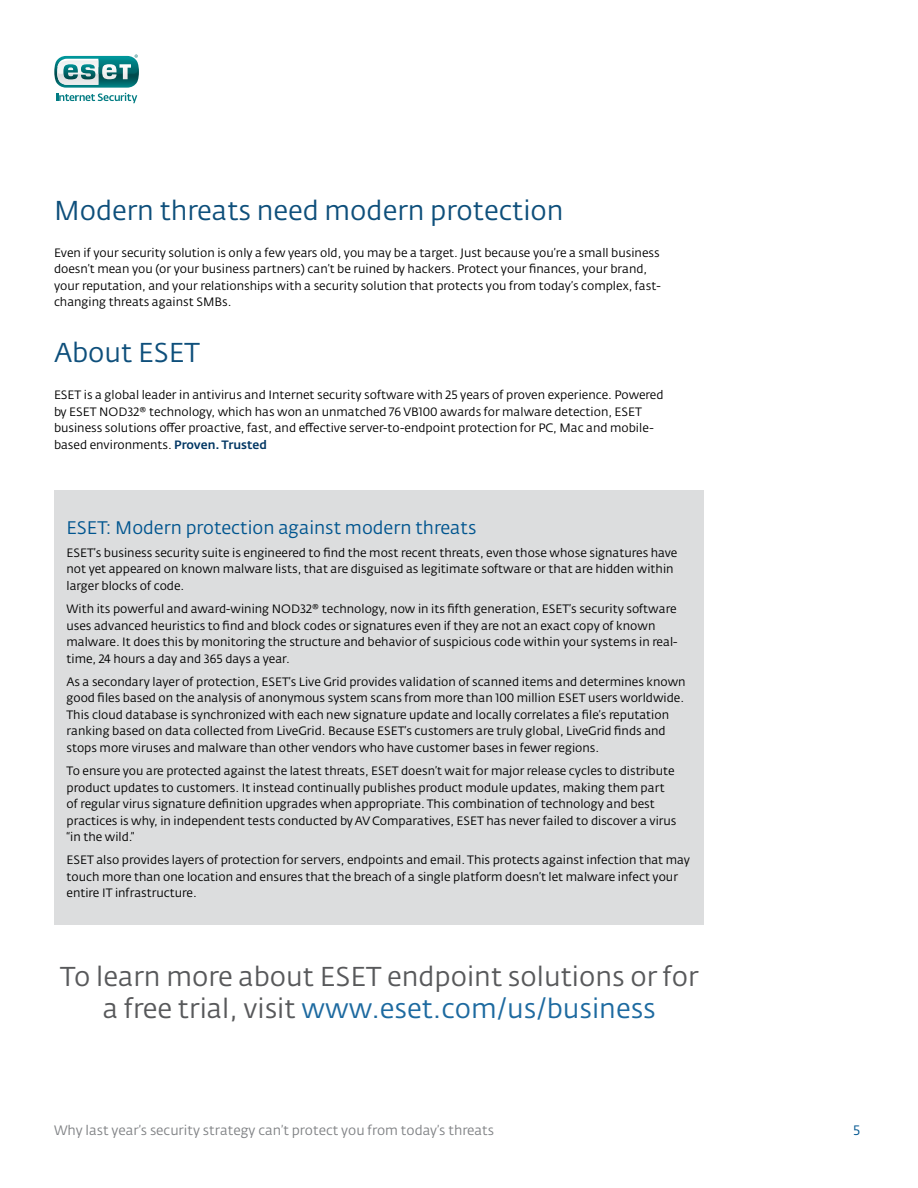
<style>
.page{position:relative;width:918px;height:1188px;background:#fff}
.page>*{position:absolute;margin:0;border:0;box-sizing:border-box;transform-origin:0 0}
.t1{font:27px/32.4px "Fedra Sans Alt Pro";color:#58595b;text-align:center}
.t2{font:27px "Fedra Sans Alt Pro";color:#0e4f7b}
.t3{font:18px "Fedra Sans Alt Pro";color:#00558f}
.t4{font:13.5px "Fedra Sans Alt Pro";color:#808285}
.t5{font:13.5px "Fedra Sans Alt Pro";color:#00558f}
.t6{font:12px/16.5px "Fedra Sans Alt Pro";color:#000}
.s1{font-weight:500;color:#003663}
.s2{color:#1d6aa0}
</style>
<div class="page">
<svg style="left:54px;top:55px;width:85px;height:48px"></svg>
<div style="left:54px;top:490px;width:650px;height:434px;background:#dcddde"></div>
<h1 class="t2" style="left:54px;top:193px;width:511px">Modern threats need modern protection</h1>
<p class="t6" style="left:54px;top:244px;width:608px">Even if your security solution is only a few years old, you may be a target. Just because you’re a small business doesn’t mean you (or your business partners) can’t be ruined by hackers. Protect your finances, your brand, your reputation, and your relationships with a security solution that protects you from today’s complex, fast&shy;changing threats against SMBs.</p>
<h1 class="t2" style="left:54px;top:336px;width:147px">About ESET</h1>
<p class="t6" style="left:54px;top:387px;width:611px">ESET is a global leader in antivirus and Internet security software with 25 years of proven experience. Powered by ESET NOD32® technology, which has won an unmatched 76 VB100 awards for malware detection, ESET business solutions offer proactive, fast, and effective server-to-endpoint protection for PC, Mac and mobile&shy;based environments. <span class="s1">Proven. Trusted</span></p>
<h2 class="t3" style="left:66px;top:516px;width:411px">ESET: Modern protection against modern threats</h2>
<p class="t6" style="left:66px;top:544px;width:612px">ESET’s business security suite is engineered to find the most recent threats, even those whose signatures have not yet appeared on known malware lists, that are disguised as legitimate software or that are hidden within larger blocks of code.</p>
<p class="t6" style="left:66px;top:601px;width:613px">With its powerful and award-wining NOD32® technology, now in its fifth generation, ESET’s security software uses advanced heuristics to find and block codes or signatures even if they are not an exact copy of known malware. It does this by monitoring the structure and behavior of suspicious code within your systems in real&shy;time, 24 hours a day and 365 days a year.</p>
<p class="t6" style="left:66px;top:673px;width:621px">As a secondary layer of protection, ESET’s Live Grid provides validation of scanned items and determines known good files based on the analysis of anonymous system scans from more than 100 million ESET users worldwide.<br>This cloud database is synchronized with each new signature update and locally correlates a file’s reputation ranking based on data collected from LiveGrid. Because ESET’s customers are truly global, LiveGrid finds and stops more viruses and malware than other vendors who have customer bases in fewer regions.</p>
<p class="t6" style="left:66px;top:763px;width:612px">To ensure you are protected against the latest threats, ESET doesn’t wait for major release cycles to distribute product updates to customers. It instead continually publishes product module updates, making them part of regular virus signature definition upgrades when appropriate. This combination of technology and best practices is why, in independent tests conducted by AV Comparatives, ESET has never failed to discover a virus “in the wild.”</p>
<p class="t6" style="left:66px;top:852px;width:625px">ESET also provides layers of protection for servers, endpoints and email. This protects against infection that may touch more than one location and ensures that the breach of a single platform doesn’t let malware infect your entire IT infrastructure.</p>
<h1 class="t1" style="left:60px;top:960px;width:640px">To learn more about ESET endpoint solutions or for a free trial, visit <span class="s2">www.eset.com/us/business</span></h1>
<p class="t4" style="left:54px;top:1121px;width:442px">Why last year’s security strategy can’t protect you from today’s threats</p>
<p class="t5" style="left:853px;top:1121px;width:9px">5</p>
</div>
